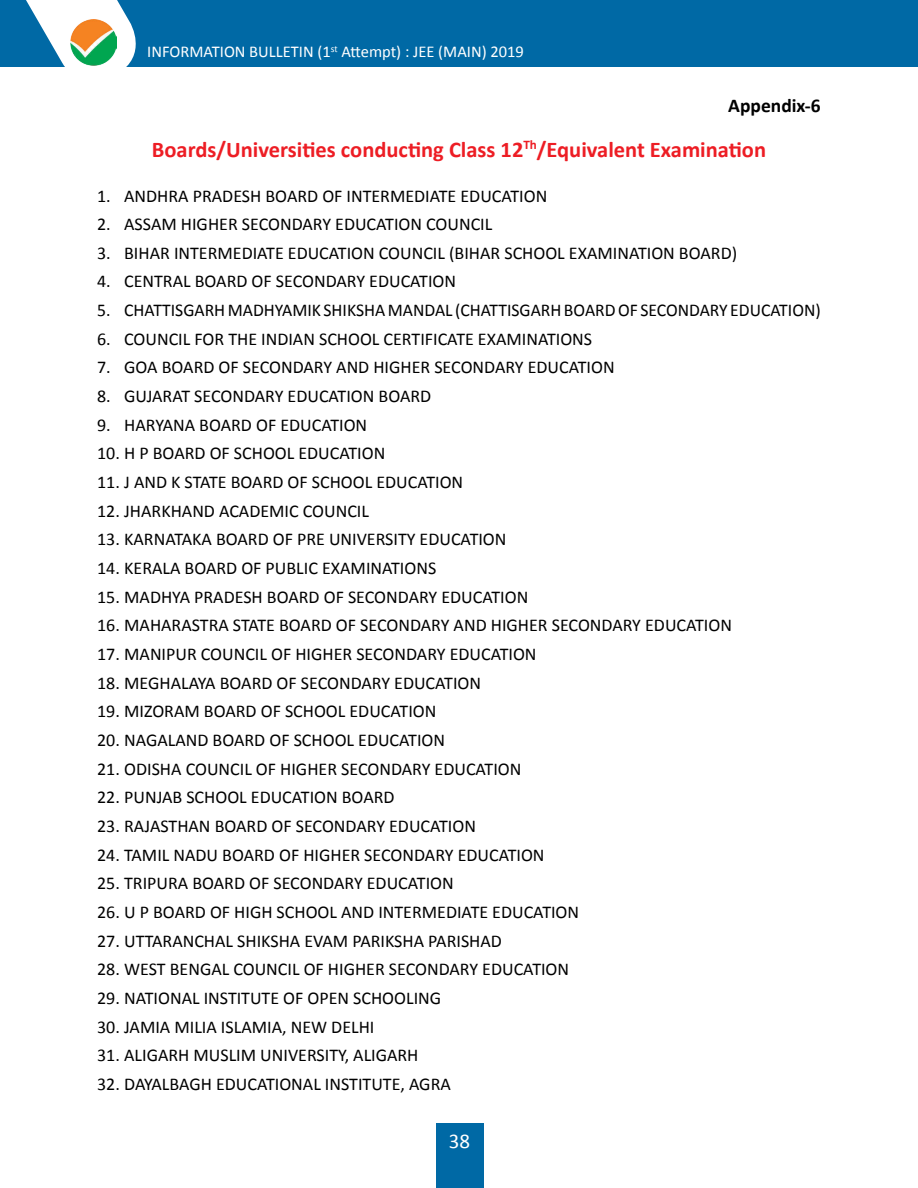
<style>
.page{position:relative;width:918px;height:1188px;background:#fff}
.page>*{position:absolute;margin:0;border:0;box-sizing:border-box;transform-origin:0 0}
.t1{font:700 22.5px "Calibri";color:#ed1d24}
.t2{font:21px "Calibri";color:#fff}
.t3{font:700 19.5px "Calibri";color:#000}
.t4{font:18px "Calibri";color:#000}
.t5{font:16.5px "Calibri";color:#fff}
</style>
<div class="page">
<div style="left:0;top:0;width:918px;height:67px;background:#0069a5"></div>
<svg style="left:26px;top:0;width:110px;height:67px"></svg>
<div style="left:436px;top:1123px;width:47px;height:65px;background:#0069a5"></div>
<img style="left:71px;top:19px;width:46px;height:46px">
<p class="t5" style="left:147px;top:41px;width:378px">INFORMATION BULLETIN (1<sup>st</sup> Attempt) : JEE (MAIN) 2019</p>
<p class="t3" style="left:728px;top:93px;width:94px">Appendix-6</p>
<p class="t1" style="left:152px;top:135px;width:616px">Boards/Universities conducting Class 12<sup>Th</sup>/Equivalent Examination</p>
<p class="t4" style="left:97px;top:184px;width:452px">1. ANDHRA PRADESH BOARD OF INTERMEDIATE EDUCATION</p>
<p class="t4" style="left:97px;top:213px;width:397px">2. ASSAM HIGHER SECONDARY EDUCATION COUNCIL</p>
<p class="t4" style="left:97px;top:242px;width:642px">3. BIHAR INTERMEDIATE EDUCATION COUNCIL (BIHAR SCHOOL EXAMINATION BOARD)</p>
<p class="t4" style="left:97px;top:270px;width:360px">4. CENTRAL BOARD OF SECONDARY EDUCATION</p>
<p class="t4" style="left:97px;top:299px;width:725px">5. CHATTISGARH MADHYAMIK SHIKSHA MANDAL (CHATTISGARH BOARD OF SECONDARY EDUCATION)</p>
<p class="t4" style="left:97px;top:328px;width:496px">6. COUNCIL FOR THE INDIAN SCHOOL CERTIFICATE EXAMINATIONS</p>
<p class="t4" style="left:97px;top:356px;width:519px">7. GOA BOARD OF SECONDARY AND HIGHER SECONDARY EDUCATION</p>
<p class="t4" style="left:97px;top:385px;width:336px">8. GUJARAT SECONDARY EDUCATION BOARD</p>
<p class="t4" style="left:97px;top:414px;width:272px">9. HARYANA BOARD OF EDUCATION</p>
<p class="t4" style="left:97px;top:442px;width:290px">10. H P BOARD OF SCHOOL EDUCATION</p>
<p class="t4" style="left:97px;top:471px;width:368px">11. J AND K STATE BOARD OF SCHOOL EDUCATION</p>
<p class="t4" style="left:97px;top:500px;width:273px">12. JHARKHAND ACADEMIC COUNCIL</p>
<p class="t4" style="left:97px;top:528px;width:411px">13. KARNATAKA BOARD OF PRE UNIVERSITY EDUCATION</p>
<p class="t4" style="left:97px;top:557px;width:341px">14. KERALA BOARD OF PUBLIC EXAMINATIONS</p>
<p class="t4" style="left:97px;top:586px;width:433px">15. MADHYA PRADESH BOARD OF SECONDARY EDUCATION</p>
<p class="t4" style="left:97px;top:614px;width:636px">16. MAHARASTRA STATE BOARD OF SECONDARY AND HIGHER SECONDARY EDUCATION</p>
<p class="t4" style="left:97px;top:643px;width:441px">17. MANIPUR COUNCIL OF HIGHER SECONDARY EDUCATION</p>
<p class="t4" style="left:97px;top:672px;width:385px">18. MEGHALAYA BOARD OF SECONDARY EDUCATION</p>
<p class="t4" style="left:97px;top:700px;width:341px">19. MIZORAM BOARD OF SCHOOL EDUCATION</p>
<p class="t4" style="left:97px;top:729px;width:349px">20. NAGALAND BOARD OF SCHOOL EDUCATION</p>
<p class="t4" style="left:97px;top:757px;width:426px">21. ODISHA COUNCIL OF HIGHER SECONDARY EDUCATION</p>
<p class="t4" style="left:97px;top:786px;width:299px">22. PUNJAB SCHOOL EDUCATION BOARD</p>
<p class="t4" style="left:97px;top:815px;width:380px">23. RAJASTHAN BOARD OF SECONDARY EDUCATION</p>
<p class="t4" style="left:97px;top:843px;width:449px">24. TAMIL NADU BOARD OF HIGHER SECONDARY EDUCATION</p>
<p class="t4" style="left:97px;top:872px;width:358px">25. TRIPURA BOARD OF SECONDARY EDUCATION</p>
<p class="t4" style="left:97px;top:901px;width:483px">26. U P BOARD OF HIGH SCHOOL AND INTERMEDIATE EDUCATION</p>
<p class="t4" style="left:97px;top:929px;width:406px">27. UTTARANCHAL SHIKSHA EVAM PARIKSHA PARISHAD</p>
<p class="t4" style="left:97px;top:958px;width:473px">28. WEST BENGAL COUNCIL OF HIGHER SECONDARY EDUCATION</p>
<p class="t4" style="left:97px;top:987px;width:345px">29. NATIONAL INSTITUTE OF OPEN SCHOOLING</p>
<p class="t4" style="left:97px;top:1015px;width:279px">30. JAMIA MILIA ISLAMIA, NEW DELHI</p>
<p class="t4" style="left:97px;top:1044px;width:323px">31. ALIGARH MUSLIM UNIVERSITY, ALIGARH</p>
<p class="t4" style="left:97px;top:1073px;width:355px">32. DAYALBAGH EDUCATIONAL INSTITUTE, AGRA</p>
<p class="t2" style="left:449px;top:1128px;width:23px">38</p>
</div>
